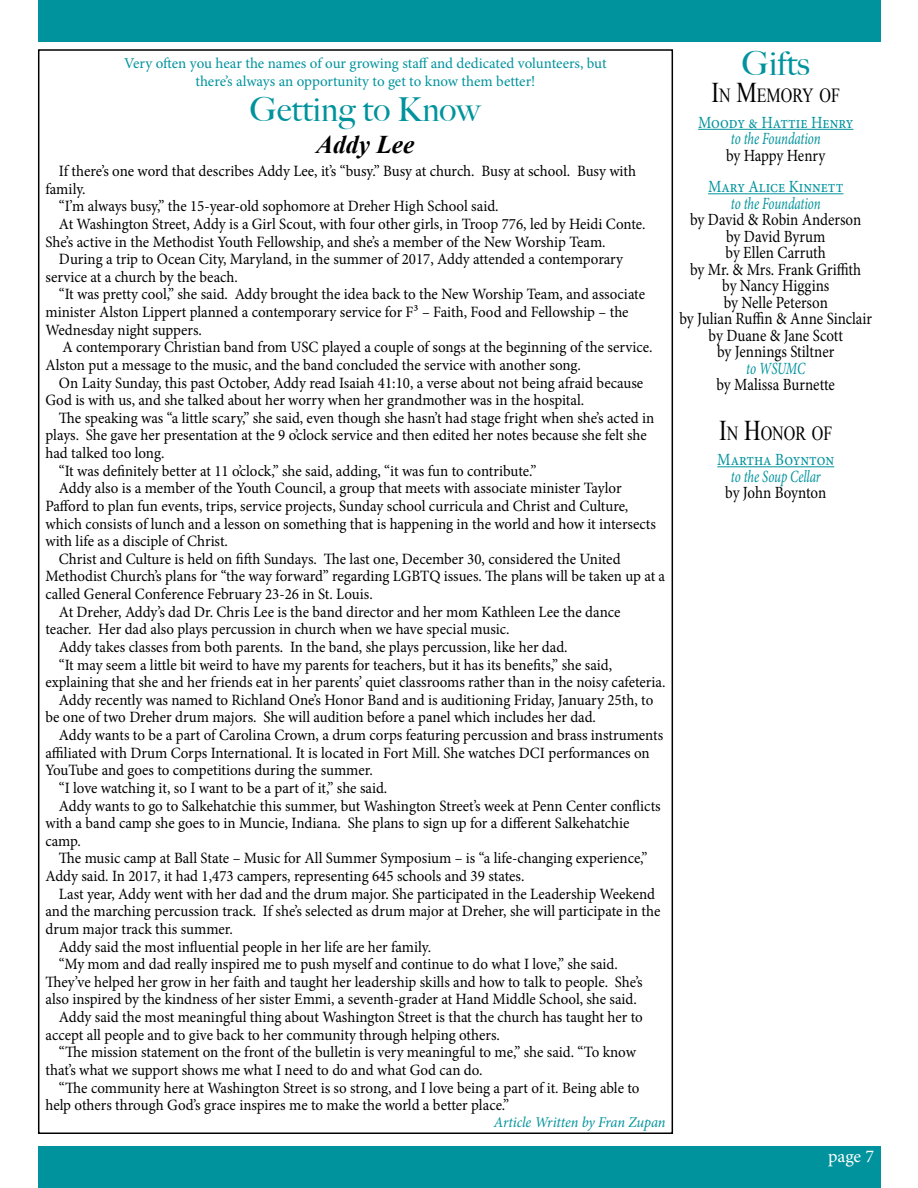
<style>
.page{position:relative;width:918px;height:1188px;background:#fff}
.page>*{position:absolute;margin:0;border:0;box-sizing:border-box;transform-origin:0 0}
.t1{font:500 33px "Big Caslon";color:#00939d}
.t2{font:italic 700 25.5px "Times New Roman";color:#000}
.t3{font:19.95px "Times New Roman";color:#000;scale:.8 1}
.t4{font:18px "Minion Pro";color:#fff}
.t5{font:17.1px/16.5px "Minion Pro";letter-spacing:-.015em;color:#000;text-align:center;scale:.88 1}
.t6{font:italic 17.1px "Minion Pro";letter-spacing:-.01em;color:#00939d;scale:.75 1}
.t7{font:17.1px "Minion Pro";color:#00939d;scale:.88 1}
.t8{font:15.75px "Minion Pro";color:#000;scale:.95 1}
.t9{font:15.75px "Minion Pro";letter-spacing:-.025em;color:#000;scale:.95 1}
.t10{font:15px/18px "Minion Pro";color:#00939d;text-align:center}
.t11{font:italic 15px "Minion Pro";letter-spacing:-.01em;color:#00939d;scale:.96 1}
.s1{font-size:28.5px}
</style>
<div class="page">
<div style="left:38px;top:1146px;width:842px;height:42px;background:#00939d"></div>
<div style="left:38px;top:0;width:842px;height:42px;background:#00939d"></div>
<hr style="left:698px;top:129px;width:155px;height:1px;background:#00939d">
<hr style="left:708px;top:193px;width:136px;height:1px;background:#00939d">
<hr style="left:717px;top:466px;width:117px;height:1px;background:#00939d">
<p class="t10" style="left:124px;top:54px;width:484px">Very often you hear the names of our growing staff and dedicated volunteers, but there’s always an opportunity to get to know them better!</p>
<h1 class="t1" style="left:742px;top:44px;width:69px">Gifts</h1>
<p class="t3" style="left:711px;top:82px;width:162px"><span class="s1">I</span>N <span class="s1">M</span>EMORY OF</p>
<p class="t7" style="left:698px;top:111px;width:178px">Moody &amp; Hattie Henry</p>
<p class="t6" style="left:731px;top:127px;width:121px">to the Foundation</p>
<p class="t5" style="left:726px;top:147px;width:115px">by Happy Henry</p>
<p class="t7" style="left:708px;top:175px;width:155px">Mary Alice Kinnett</p>
<p class="t6" style="left:731px;top:191px;width:121px">to the Foundation</p>
<p class="t5" style="left:680px;top:211px;width:220px">by David &amp; Robin Anderson<br>by David Byrum<br>by Ellen Carruth<br>by Mr. &amp; Mrs. Frank Griffith<br>by Nancy Higgins<br>by Nelle Peterson<br>by Julian Ruffin &amp; Anne Sinclair by Duane &amp; Jane Scott<br>by Jennings Stiltner</p>
<p class="t6" style="left:746px;top:356px;width:80px">to WSUMC</p>
<p class="t5" style="left:717px;top:376px;width:136px">by Malissa Burnette</p>
<p class="t3" style="left:719px;top:420px;width:143px"><span class="s1">I</span>N <span class="s1">H</span>ONOR OF</p>
<p class="t7" style="left:717px;top:448px;width:134px">Martha Boynton</p>
<p class="t6" style="left:731px;top:464px;width:121px">to the Soup Cellar</p>
<p class="t5" style="left:725px;top:484px;width:116px">by John Boynton</p>
<h1 class="t1" style="left:250px;top:91px;width:233px">Getting to Know</h1>
<h2 class="t2" style="left:316px;top:127px;width:100px">Addy Lee</h2>
<p class="t8" style="left:59px;top:160px;width:609px">If there’s one word that describes Addy Lee, it’s “busy.” Busy at church. Busy at school. Busy with</p>
<p class="t8" style="left:45px;top:178px;width:44px">family.</p>
<p class="t8" style="left:59px;top:196px;width:464px">“I’m always busy,” the 15-year-old sophomore at Dreher High School said.</p>
<p class="t8" style="left:59px;top:213px;width:619px">At Washington Street, Addy is a Girl Scout, with four other girls, in Troop 776, led by Heidi Conte.</p>
<p class="t9" style="left:45px;top:231px;width:591px">She’s active in the Methodist Youth Fellowship, and she’s a member of the New Worship Team.</p>
<p class="t8" style="left:59px;top:249px;width:596px">During a trip to Ocean City, Maryland, in the summer of 2017, Addy attended a contemporary</p>
<p class="t8" style="left:45px;top:266px;width:204px">service at a church by the beach.</p>
<p class="t9" style="left:59px;top:284px;width:619px">“It was pretty cool,” she said. Addy brought the idea back to the New Worship Team, and associate</p>
<p class="t8" style="left:45px;top:301px;width:615px">minister Alston Lippert planned a contemporary service for F³ – Faith, Food and Fellowship – the</p>
<p class="t8" style="left:45px;top:319px;width:166px">Wednesday night suppers.</p>
<p class="t8" style="left:62px;top:337px;width:623px">A contemporary Christian band from USC played a couple of songs at the beginning of the service.</p>
<p class="t8" style="left:45px;top:354px;width:565px">Alston put a message to the music, and the band concluded the service with another song.</p>
<p class="t8" style="left:59px;top:372px;width:617px">On Laity Sunday, this past October, Addy read Isaiah 41:10, a verse about not being afraid because</p>
<p class="t8" style="left:45px;top:390px;width:569px">God is with us, and she talked about her worry when her grandmother was in the hospital.</p>
<p class="t8" style="left:59px;top:407px;width:628px">The speaking was “a little scary,” she said, even though she hasn’t had stage fright when she’s acted in</p>
<p class="t8" style="left:45px;top:425px;width:634px">plays. She gave her presentation at the 9 o’clock service and then edited her notes because she felt she</p>
<p class="t8" style="left:45px;top:442px;width:127px">had talked too long.</p>
<p class="t8" style="left:59px;top:460px;width:504px">“It was definitely better at 11 o’clock,” she said, adding, “it was fun to contribute.”</p>
<p class="t8" style="left:59px;top:478px;width:594px">Addy also is a member of the Youth Council, a group that meets with associate minister Taylor</p>
<p class="t8" style="left:45px;top:495px;width:615px">Pafford to plan fun events, trips, service projects, Sunday school curricula and Christ and Culture,</p>
<p class="t8" style="left:45px;top:513px;width:644px">which consists of lunch and a lesson on something that is happening in the world and how it intersects</p>
<p class="t8" style="left:45px;top:531px;width:194px">with life as a disciple of Christ.</p>
<p class="t8" style="left:59px;top:548px;width:593px">Christ and Culture is held on fifth Sundays. The last one, December 30, considered the United</p>
<p class="t8" style="left:45px;top:566px;width:654px">Methodist Church’s plans for “the way forward” regarding LGBTQ issues. The plans will be taken up at a</p>
<p class="t8" style="left:45px;top:583px;width:346px">called General Conference February 23-26 in St. Louis.</p>
<p class="t8" style="left:59px;top:601px;width:593px">At Dreher, Addy’s dad Dr. Chris Lee is the band director and her mom Kathleen Lee the dance</p>
<p class="t8" style="left:45px;top:619px;width:490px">teacher. Her dad also plays percussion in church when we have special music.</p>
<p class="t8" style="left:59px;top:636px;width:537px">Addy takes classes from both parents. In the band, she plays percussion, like her dad.</p>
<p class="t8" style="left:59px;top:654px;width:584px">“It may seem a little bit weird to have my parents for teachers, but it has its benefits,” she said,</p>
<p class="t8" style="left:45px;top:672px;width:654px">explaining that she and her friends eat in her parents’ quiet classrooms rather than in the noisy cafeteria.</p>
<p class="t8" style="left:59px;top:689px;width:627px">Addy recently was named to Richland One’s Honor Band and is auditioning Friday, January 25th, to</p>
<p class="t8" style="left:45px;top:707px;width:581px">be one of two Dreher drum majors. She will audition before a panel which includes her dad.</p>
<p class="t8" style="left:59px;top:724px;width:638px">Addy wants to be a part of Carolina Crown, a drum corps featuring percussion and brass instruments</p>
<p class="t8" style="left:45px;top:742px;width:638px">affiliated with Drum Corps International. It is located in Fort Mill. She watches DCI performances on</p>
<p class="t8" style="left:45px;top:760px;width:346px">YouTube and goes to competitions during the summer.</p>
<p class="t8" style="left:59px;top:777px;width:347px">“I love watching it, so I want to be a part of it,” she said.</p>
<p class="t8" style="left:59px;top:795px;width:635px">Addy wants to go to Salkehatchie this summer, but Washington Street’s week at Penn Center conflicts</p>
<p class="t8" style="left:45px;top:813px;width:616px">with a band camp she goes to in Muncie, Indiana. She plans to sign up for a different Salkehatchie</p>
<p class="t8" style="left:45px;top:830px;width:39px">camp.</p>
<p class="t8" style="left:59px;top:848px;width:621px">The music camp at Ball State – Music for All Summer Symposium – is “a life-changing experience,”</p>
<p class="t8" style="left:45px;top:865px;width:506px">Addy said. In 2017, it had 1,473 campers, representing 645 schools and 39 states.</p>
<p class="t8" style="left:59px;top:883px;width:629px">Last year, Addy went with her dad and the drum major. She participated in the Leadership Weekend</p>
<p class="t8" style="left:45px;top:901px;width:649px">and the marching percussion track. If she’s selected as drum major at Dreher, she will participate in the</p>
<p class="t8" style="left:45px;top:918px;width:199px">drum major track this summer.</p>
<p class="t8" style="left:59px;top:936px;width:393px">Addy said the most influential people in her life are her family.</p>
<p class="t8" style="left:59px;top:954px;width:590px">“My mom and dad really inspired me to push myself and continue to do what I love,” she said.</p>
<p class="t8" style="left:45px;top:971px;width:630px">They’ve helped her grow in her faith and taught her leadership skills and how to talk to people. She’s</p>
<p class="t8" style="left:45px;top:989px;width:624px">also inspired by the kindness of her sister Emmi, a seventh-grader at Hand Middle School, she said.</p>
<p class="t8" style="left:59px;top:1006px;width:616px">Addy said the most meaningful thing about Washington Street is that the church has taught her to</p>
<p class="t8" style="left:45px;top:1024px;width:480px">accept all people and to give back to her community through helping others.</p>
<p class="t8" style="left:59px;top:1042px;width:609px">“The mission statement on the front of the bulletin is very meaningful to me,” she said. “To know</p>
<p class="t8" style="left:45px;top:1059px;width:461px">that’s what we support shows me what I need to do and what God can do.</p>
<p class="t8" style="left:59px;top:1077px;width:613px">“The community here at Washington Street is so strong, and I love being a part of it. Being able to</p>
<p class="t8" style="left:45px;top:1095px;width:490px">help others through God’s grace inspires me to make the world a better place.”</p>
<p class="t11" style="left:494px;top:1112px;width:180px">Article Written by Fran Zupan</p>
<p class="t4" style="left:828px;top:1145px;width:47px">page 7</p>
</div>
